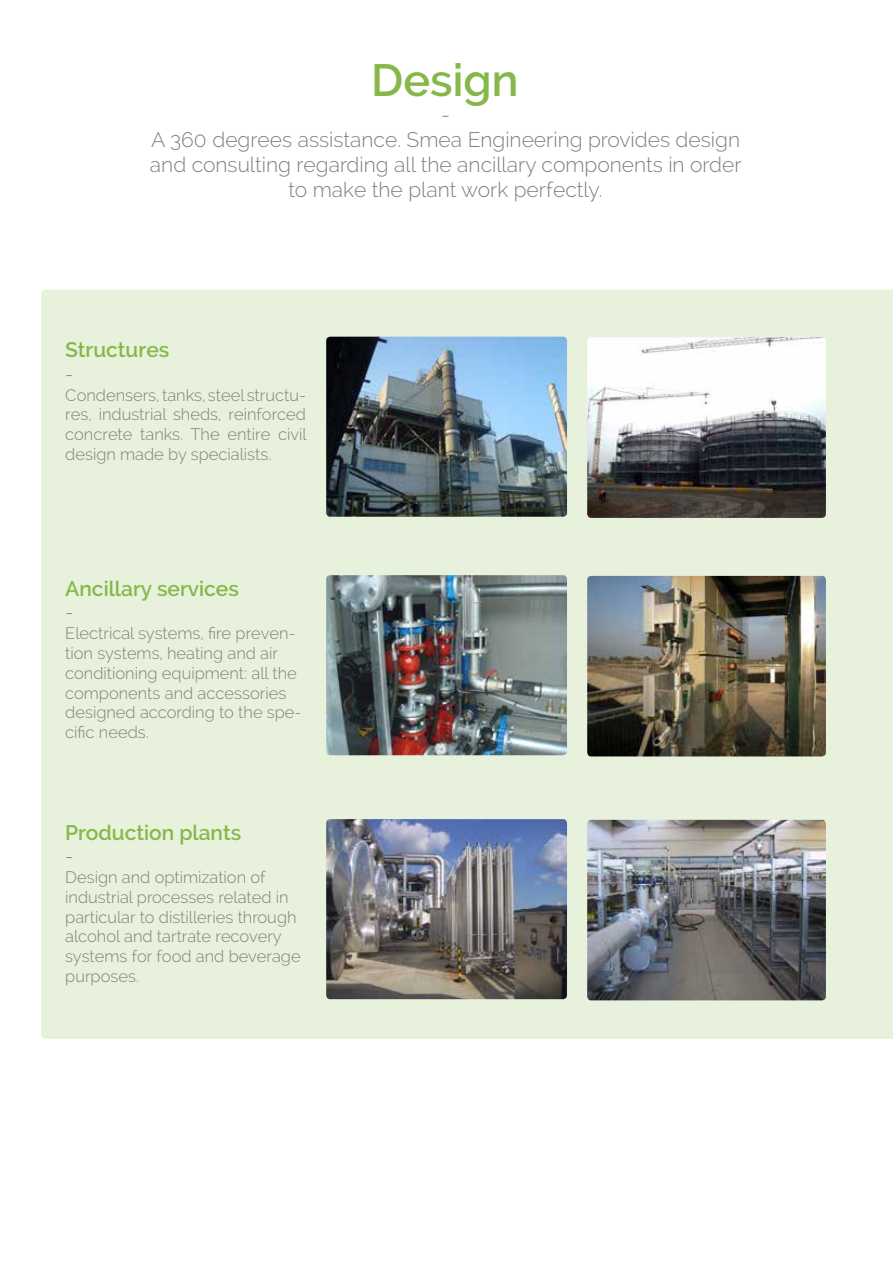
<style>
.page{position:relative;width:893px;height:1263px;background:#fff}
.page>*{position:absolute;margin:0;border:0;box-sizing:border-box;transform-origin:0 0}
.t1{font:600 45px "Raleway";color:#86b849}
.t2{font:300 21px/25.2px "Raleway";color:#7f8080;text-align:center}
.t3{font:600 21px "Raleway";color:#86b849}
.t4{font:300 19.8px "Raleway";color:#7f8080}
.t5{font:300 16.5px/19.8px "Raleway";color:#7f8080}
</style>
<div class="page">
<div style="left:41px;top:290px;width:852px;height:749px;background:#e7f1db"></div>
<img style="left:326px;top:819px;width:241px;height:180px">
<img style="left:326px;top:575px;width:241px;height:180px">
<img style="left:326px;top:337px;width:241px;height:180px">
<img style="left:587px;top:820px;width:239px;height:180px">
<img style="left:587px;top:576px;width:239px;height:180px">
<img style="left:587px;top:337px;width:239px;height:181px">
<h1 class="t1" style="left:371px;top:55px;width:149px">Design</h1>
<p class="t2" style="left:150px;top:101px;width:593px">-<br>A 360 degrees assistance. Smea Engineering provides design and consulting regarding all the ancillary components in order to make the plant work perfectly.</p>
<p class="t3" style="left:65px;top:338px;width:106px">Structures</p>
<p class="t4" style="left:65px;top:362px;width:10px">-</p>
<p class="t5" style="left:65px;top:385px;width:243px;text-align:justify">Condensers, tanks, steel structu&shy;res, industrial sheds, reinforced concrete tanks. The entire civil design made by specialists.</p>
<p class="t3" style="left:65px;top:576px;width:175px">Ancillary services</p>
<p class="t4" style="left:65px;top:601px;width:10px">-</p>
<p class="t5" style="left:65px;top:623px;width:238px">Electrical systems, fire preven&shy;tion systems, heating and air conditioning equipment: all the components and accessories designed according to the spe&shy;cific needs.</p>
<p class="t3" style="left:65px;top:820px;width:177px">Production plants</p>
<p class="t4" style="left:65px;top:845px;width:10px">-</p>
<p class="t5" style="left:65px;top:867px;width:237px">Design and optimization of industrial processes related in particular to distilleries through alcohol and tartrate recovery systems for food and beverage purposes.</p>
</div>
